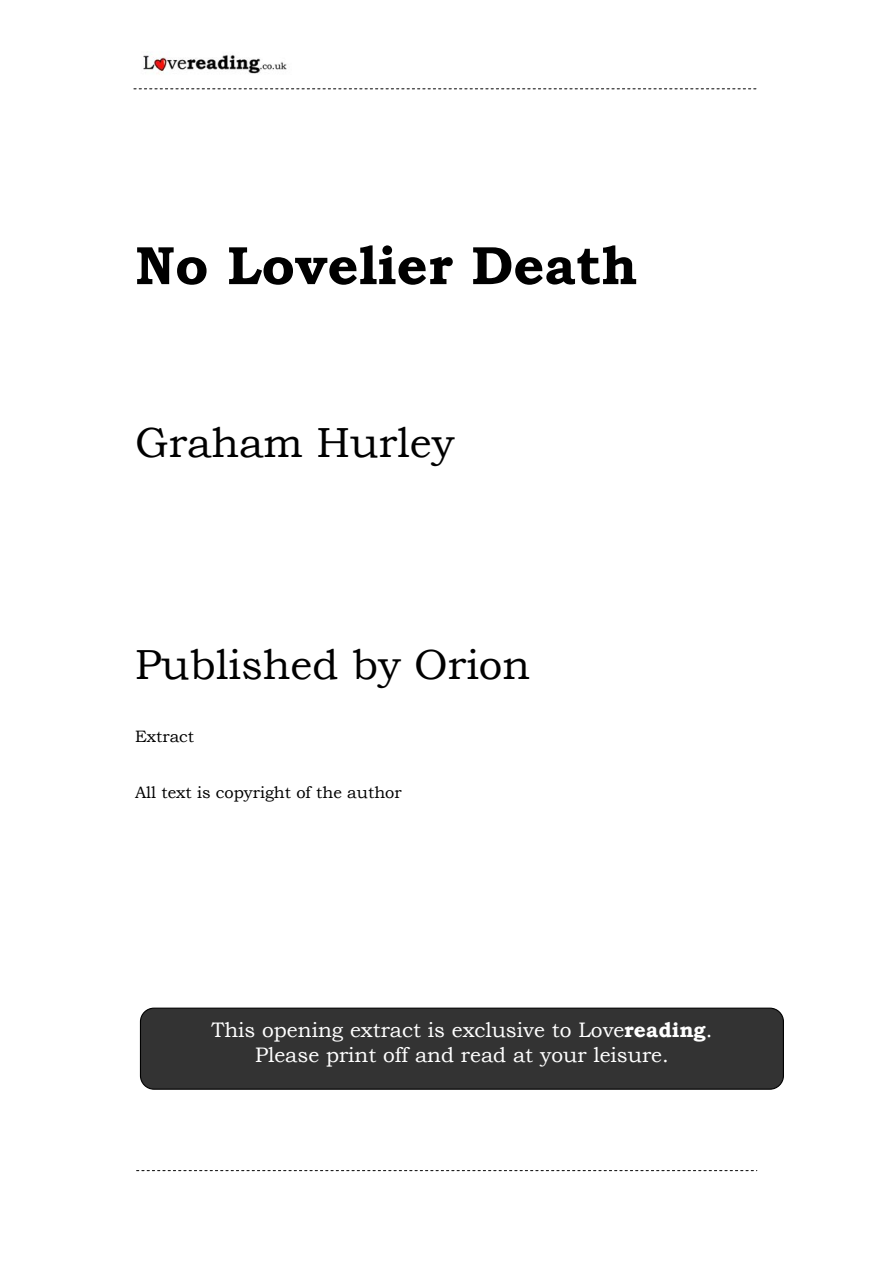
<style>
.page{position:relative;width:893px;height:1263px;background:#fff}
.page>*{position:absolute;margin:0;border:0;box-sizing:border-box;transform-origin:0 0}
.Normal_Web{font:700 54px "Bookman Old Style";color:#000}
.Normal_Web-2{font:42px "Bookman Old Style";color:#000}
.t1{font:21px "Bookman Old Style";color:#fff}
.Normal_Web-3{font:16.5px "Bookman Old Style";color:#000}
.s1{font-weight:700}
</style>
<div class="page">
<img style="left:135px;top:55px;width:159px;height:35px">
<svg style="left:134px;top:88px;width:623px;height:1px"></svg>
<svg style="left:137px;top:1170px;width:617px;height:1px"></svg>
<div style="left:140px;top:1008px;width:643px;height:81px;background:#333;border-radius:14px"></div>
<div style="left:140px;top:1008px;width:644px;height:82px;border:1px solid #000;border-radius:14px"></div>
<p class="Normal_Web" style="left:135px;top:233px;width:504px">No Lovelier Death</p>
<p class="Normal_Web-2" style="left:135px;top:418px;width:321px">Graham Hurley</p>
<p class="Normal_Web-2" style="left:135px;top:639px;width:396px">Published by Orion</p>
<p class="Normal_Web-3" style="left:135px;top:726px;width:61px">Extract</p>
<p class="Normal_Web-3" style="left:135px;top:783px;width:268px">All text is copyright of the author</p>
<p class="t1" style="left:211px;top:1017px;width:502px">This opening extract is exclusive to Love<span class="s1">reading</span>.</p>
<p class="t1" style="left:255px;top:1042px;width:415px">Please print off and read at your leisure.</p>
</div>
